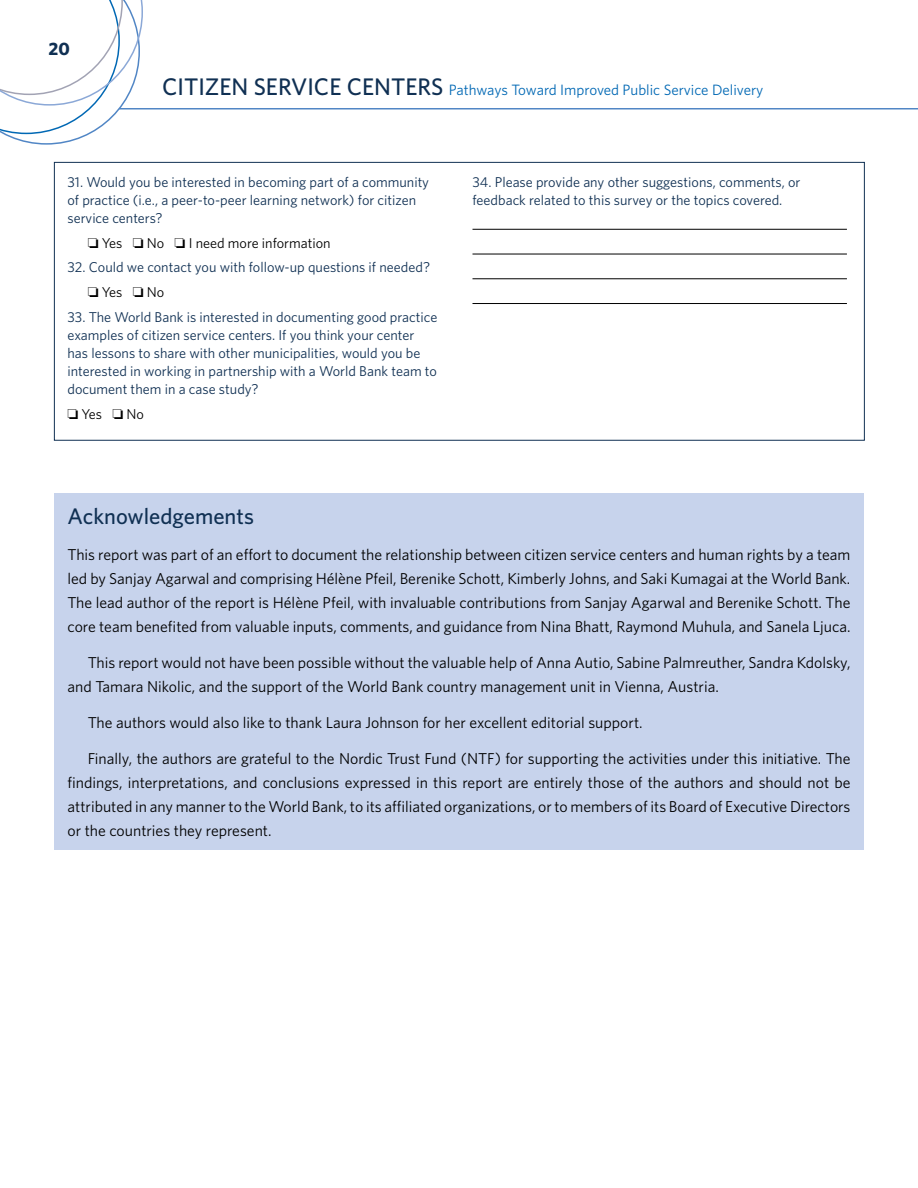
<style>
.page{position:relative;width:918px;height:1188px;background:#fff}
.page>*{position:absolute;margin:0;border:0;box-sizing:border-box;transform-origin:0 0}
.t1{font:500 22.5px "Whitney HTF";color:#103053}
.t2{font:700 18px "Whitney HTF";color:#103053}
.t3{font:15.75px/24px "Whitney HTF";color:#000;text-align:justify}
.t4{font:15px "Whitney HTF";color:#0068b4}
.t5{font:14.25px/18px "Whitney HTF";color:#103053}
.t6{font:14.25px "Whitney HTF";color:#000}
.s1{font-weight:500;font-size:24px;color:#103053}
</style>
<div class="page">
<svg style="left:0;top:0;width:143px;height:145px"></svg>
<hr style="left:119px;top:108px;width:799px;height:2px;background:#5186c5">
<div style="left:54px;top:162px;width:811px;height:279px;background:#fff;border:1px solid #103053"></div>
<div style="left:54px;top:493px;width:810px;height:357px;background:#c7d3ec"></div>
<hr style="left:472px;top:229px;width:375px;height:1px;background:#000">
<hr style="left:472px;top:254px;width:375px;height:1px;background:#000">
<hr style="left:472px;top:278px;width:375px;height:1px;background:#000">
<hr style="left:472px;top:303px;width:375px;height:1px;background:#000">
<p class="t2" style="left:48px;top:38px;width:23px">20</p>
<p class="t4" style="left:162px;top:81px;width:603px"><span class="s1">CITIZEN SERVICE CENTERS</span> Pathways Toward Improved Public Service Delivery</p>
<p class="t5" style="left:68px;top:173px;width:363px">31. Would you be interested in becoming part of a community of practice (i.e., a peer-to-peer learning network) for citizen service centers?</p>
<p class="t6" style="left:88px;top:234px;width:245px">□ Yes □ No □ I need more information</p>
<p class="t5" style="left:68px;top:258px;width:364px">32. Could we contact you with follow-up questions if needed?</p>
<p class="t6" style="left:88px;top:284px;width:78px">□ Yes □ No</p>
<p class="t5" style="left:68px;top:308px;width:371px">33. The World Bank is interested in documenting good practice examples of citizen service centers. If you think your center has lessons to share with other municipalities, would you be interested in working in partnership with a World Bank team to document them in a case study?</p>
<p class="t6" style="left:68px;top:405px;width:78px">□ Yes □ No</p>
<p class="t5" style="left:472px;top:173px;width:329px">34. Please provide any other suggestions, comments, or feedback related to this survey or the topics covered.</p>
<h1 class="t1" style="left:68px;top:503px;width:188px">ACKNOWLEDGEMENTS</h1>
<p class="t3" style="left:67px;top:542px;width:785px">This report was part of an effort to document the relationship between citizen service centers and human rights by a team led by Sanjay Agarwal and comprising Hélène Pfeil, Berenike Schott, Kimberly Johns, and Saki Kumagai at the World Bank.<br>The lead author of the report is Hélène Pfeil, with invaluable contributions from Sanjay Agarwal and Berenike Schott. The core team benefited from valuable inputs, comments, and guidance from Nina Bhatt, Raymond Muhula, and Sanela Ljuca.</p>
<p class="t3" style="left:67px;top:650px;width:785px;text-indent:20px">This report would not have been possible without the valuable help of Anna Autio, Sabine Palmreuther, Sandra Kdolsky, and Tamara Nikolic, and the support of the World Bank country management unit in Vienna, Austria.</p>
<p class="t3" style="left:88px;top:710px;width:556px">The authors would also like to thank Laura Johnson for her excellent editorial support.</p>
<p class="t3" style="left:67px;top:746px;width:785px;text-indent:20px">Finally, the authors are grateful to the Nordic Trust Fund (NTF) for supporting the activities under this initiative. The findings, interpretations, and conclusions expressed in this report are entirely those of the authors and should not be attributed in any manner to the World Bank, to its affiliated organizations, or to members of its Board of Executive Directors or the countries they represent.</p>
</div>
